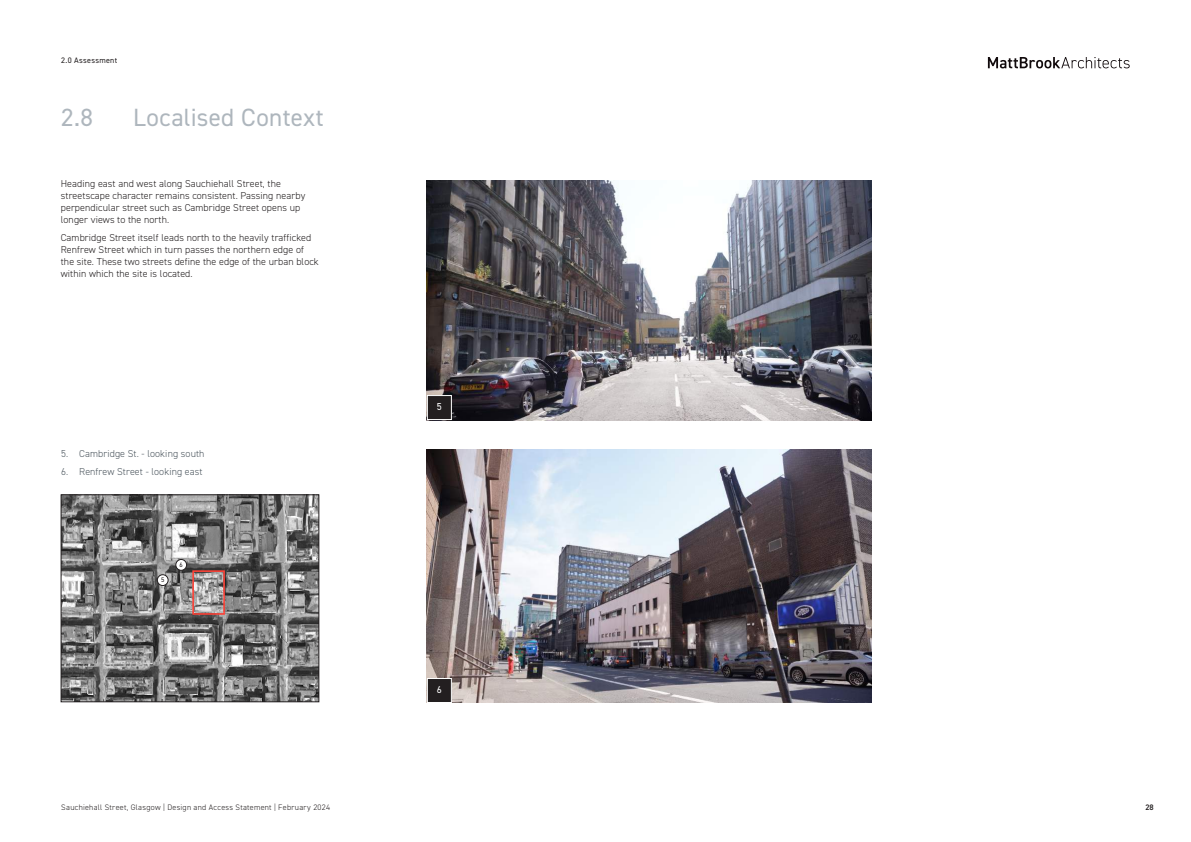
<style>
.page{position:relative;width:1191px;height:842px;background:#fff}
.page>*{position:absolute;margin:0;border:0;box-sizing:border-box;transform-origin:0 0}
.t1{font:25px "DIN2014";letter-spacing:.015em;color:#aeb6bd}
.t2{font:300 10px/12px "DIN2014";letter-spacing:.01em;color:#231f20}
.t3{font:300 10px "DIN2014";letter-spacing:.01em;color:#4d575f}
.t4{font:10px "DIN2014";color:#fff}
.t5{font:300 8px "DIN2014";letter-spacing:.035em;color:#231f20}
.t6{font:8px "DIN2014";letter-spacing:.035em;color:#231f20}
.t7{font:600 8px "DIN2014";color:#231f20}
.t8{font:6.6px "DIN2014";color:#231f20}
</style>
<div class="page">
<img style="left:427px;top:180px;width:444px;height:240px">
<img style="left:427px;top:449px;width:444px;height:253px">
<div style="left:427px;top:396px;width:24px;height:24px;background:#231f20"></div>
<div style="left:427px;top:395px;width:25px;height:25px;border:1px solid #fff"></div>
<div style="left:427px;top:678px;width:24px;height:24px;background:#231f20"></div>
<div style="left:427px;top:678px;width:25px;height:25px;border:1px solid #fff"></div>
<img style="left:63px;top:496px;width:254px;height:204px">
<div style="left:61px;top:494px;width:258px;height:208px;border:1px solid #231f20"></div>
<div style="left:157px;top:575px;width:11px;height:10px;background:#fff;border-radius:50%"></div>
<div style="left:157px;top:574px;width:11px;height:12px;border:1px solid #231f20;border-radius:50%"></div>
<div style="left:176px;top:559px;width:11px;height:11px;background:#fff;border-radius:50%"></div>
<div style="left:176px;top:559px;width:11px;height:11px;border:1px solid #231f20;border-radius:50%"></div>
<div style="left:192px;top:570px;width:33px;height:45px;border:2px solid #ff4338"></div>
<svg style="left:988px;top:57px;width:141px;height:11px"></svg>
<p class="t6" style="left:61px;top:55px;width:57px">2.0 Assessment</p>
<h1 class="t1" style="left:61px;top:102px;width:33px">2.8</h1>
<h1 class="t1" style="left:133px;top:102px;width:192px">Localised Context</h1>
<p class="t2" style="left:61px;top:178px;width:246px">Heading east and west along Sauchiehall Street, the streetscape character remains consistent. Passing nearby perpendicular street such as Cambridge Street opens up longer views to the north.</p>
<p class="t2" style="left:61px;top:232px;width:259px">Cambridge Street itself leads north to the heavily trafficked Renfrew Street which in turn passes the northern edge of the site. These two streets define the edge of the urban block within which the site is located.</p>
<p class="t3" style="left:61px;top:447px;width:145px">5. Cambridge St. - looking south</p>
<p class="t3" style="left:61px;top:465px;width:143px">6. Renfrew Street - looking east</p>
<p class="t8" style="left:161px;top:576px;width:5px">5</p>
<p class="t8" style="left:180px;top:561px;width:5px">6</p>
<p class="t4" style="left:437px;top:401px;width:6px">5</p>
<p class="t4" style="left:437px;top:684px;width:6px">6</p>
<p class="t5" style="left:61px;top:802px;width:270px">Sauchiehall Street, Glasgow | Design and Access Statement | February 2024</p>
<p class="t7" style="left:1145px;top:802px;width:10px">28</p>
</div>
